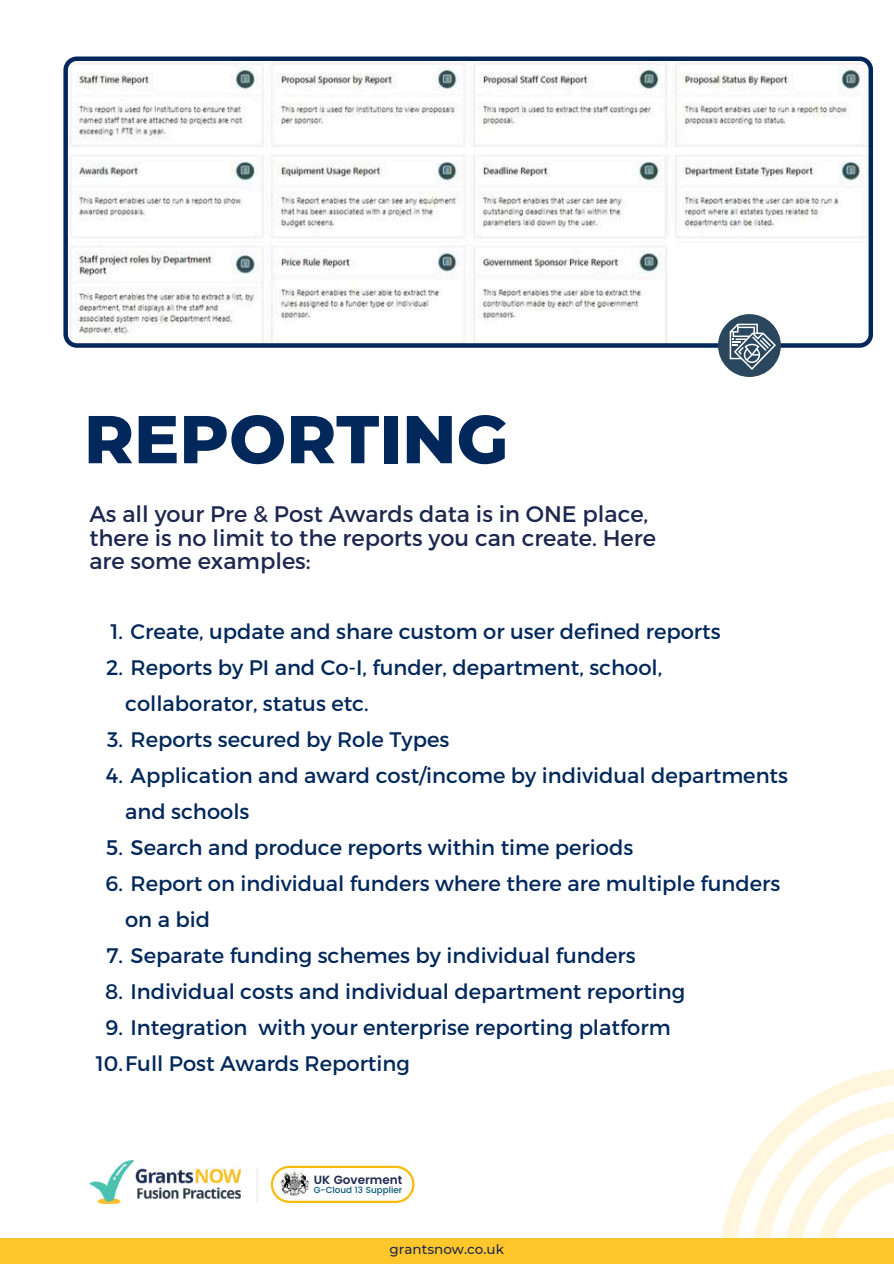
<style>
.page{position:relative;width:894px;height:1264px;background:#fff}
.page>*{position:absolute;margin:0;border:0;box-sizing:border-box;transform-origin:0 0}
.t1{font:800 67.5px "Montserrat";color:#02285b}
.t2{font:22.5px/23.7px "Montserrat";color:#1e284f}
.t3{font:21px/36px "Montserrat";color:#02285b}
.t4{font:500 13.5px "Montserrat";color:#1e284f}
.t5{font:600 11.85px "Poppins";color:#1e284f}
.t6{font:500 8.85px "Poppins";color:#05557b}
</style>
<div class="page">
<svg style="left:721px;top:1069px;width:172px;height:169px"></svg>
<svg style="left:730px;top:1078px;width:163px;height:160px"></svg>
<div style="left:0;top:1238px;width:893px;height:25px;background:#ffc72c"></div>
<svg style="left:63px;top:56px;width:809px;height:292px"></svg>
<div style="left:717px;top:314px;width:63px;height:63px;background:#2a475e;border-radius:50%"></div>
<svg style="left:729px;top:324px;width:46px;height:46px"></svg>
<img style="left:89px;top:1160px;width:151px;height:43px">
<svg style="left:271px;top:1165px;width:143px;height:37px"></svg>
<img style="left:278px;top:1171px;width:32px;height:27px">
<hr style="left:256px;top:1167px;width:2px;height:35px;background:#f2f2f2">
<h1 class="t1" style="left:84px;top:398px;width:426px">REPORTING</h1>
<p class="t2" style="left:89px;top:501px;width:568px">As all your Pre &amp; Post Awards data is in ONE place, there is no limit to the reports you can create. Here are some examples:</p>
<p class="t3" style="left:110px;top:612px;width:611px">1. Create, update and share custom or user defined reports</p>
<p class="t3" style="left:125px;top:648px;width:538px;text-indent:-19px">2. Reports by PI and Co-I, funder, department, school, collaborator, status etc.</p>
<p class="t3" style="left:107px;top:720px;width:343px">3. Reports secured by Role Types</p>
<p class="t3" style="left:125px;top:756px;width:664px;text-indent:-19px">4. Application and award cost/income by individual departments and schools</p>
<p class="t3" style="left:106px;top:828px;width:528px">5. Search and produce reports within time periods</p>
<p class="t3" style="left:125px;top:864px;width:656px;text-indent:-20px">6. Report on individual funders where there are multiple funders on a bid</p>
<p class="t3" style="left:106px;top:936px;width:530px">7. Separate funding schemes by individual funders</p>
<p class="t3" style="left:105px;top:972px;width:581px">8. Individual costs and individual department reporting</p>
<p class="t3" style="left:96px;top:1008px;width:576px;text-indent:10px">9. Integration with your enterprise reporting platform<br>10.Full Post Awards Reporting</p>
<p class="t5" style="left:314px;top:1172px;width:90px">UK Goverment</p>
<p class="t6" style="left:314px;top:1184px;width:90px">G-Cloud 13 Supplier</p>
<p class="t4" style="left:389px;top:1240px;width:116px">grantsnow.co.uk</p>
</div>
